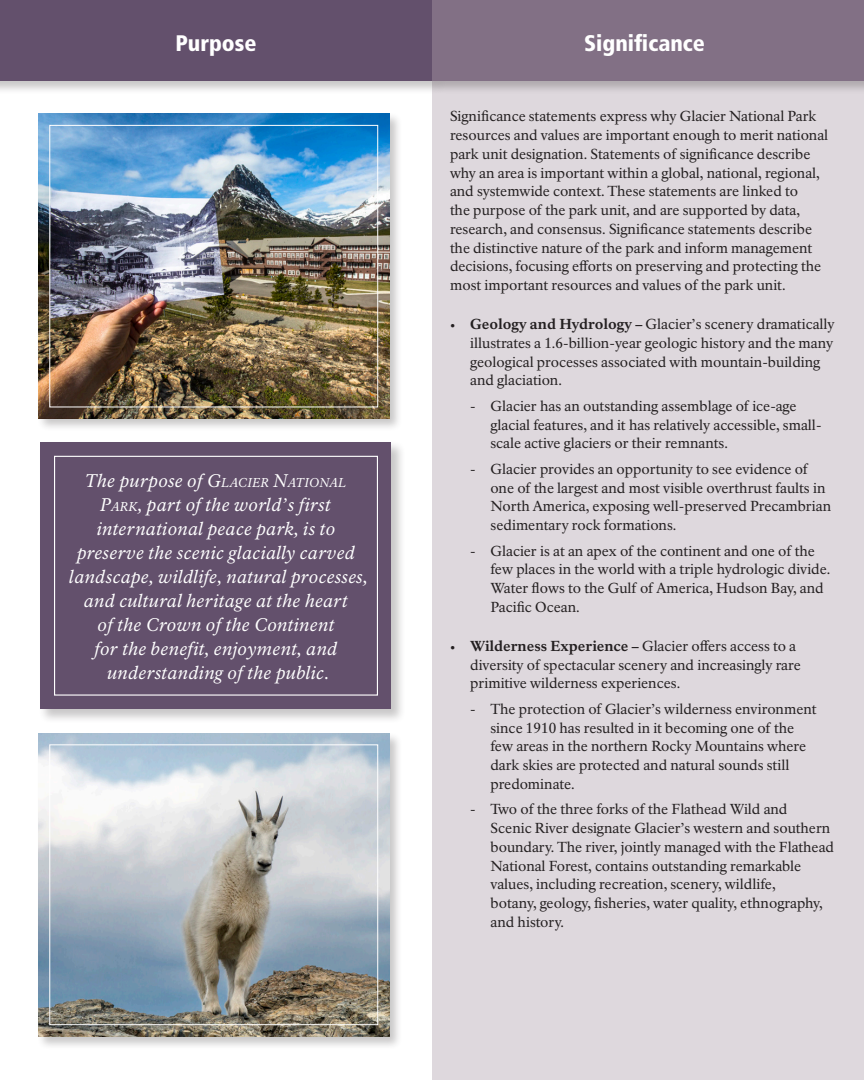
<style>
.page{position:relative;width:864px;height:1080px;background:#fff}
.page>*{position:absolute;margin:0;border:0;box-sizing:border-box;transform-origin:0 0}
.t1{font:900 condensed 22.5px "Frutiger LT Std";color:#fff}
.t2{font:italic 18px/24px "NPS Rawlinson OT";letter-spacing:.02em;color:#fff;text-align:center}
.t3{font:14.25px/18.8px "NPS Rawlinson OT";color:#231f20}
.t4{font:italic 12.6px "NPS Rawlinson OT";letter-spacing:.03em;color:#fff}
.s1{font-size:18px}
.s2{font-style:inherit}
.s3{font-size:12.6px}
.s4{font-family:"Frutiger LT Std";font-weight:900}
.s5{font-weight:800}
</style>
<div class="page">
<div style="left:432px;top:74px;width:432px;height:1006px;background:#ded8dd"></div>
<div style="left:0;top:0;width:446px;height:95px;background:#231f20;opacity:.25"></div>
<div style="left:0;top:0;width:432px;height:81px;background:#63506c"></div>
<div style="left:430px;top:0;width:434px;height:95px;background:#231f20;opacity:.25"></div>
<div style="left:432px;top:0;width:432px;height:81px;background:#827085"></div>
<div style="left:36px;top:732px;width:367px;height:318px;background:#231f20;opacity:.25"></div>
<img style="left:38px;top:733px;width:351px;height:303px">
<div style="left:49px;top:744px;width:329px;height:281px;border:1px solid #fff"></div>
<div style="left:36px;top:112px;width:367px;height:320px;background:#231f20;opacity:.25"></div>
<img style="left:38px;top:114px;width:351px;height:304px">
<div style="left:49px;top:125px;width:329px;height:282px;border:1px solid #fff"></div>
<div style="left:38px;top:440px;width:368px;height:284px;background:#231f20;opacity:.25"></div>
<div style="left:40px;top:442px;width:352px;height:267px;background:#63506c"></div>
<div style="left:54px;top:456px;width:324px;height:240px;border:1px solid #fff"></div>
<h1 class="t1" style="left:175px;top:30px;width:83px">Purpose</h1>
<h1 class="t1" style="left:584px;top:30px;width:122px">Significance</h1>
<p class="t4" style="left:85px;top:475px;width:263px"><span class="s1">The purpose of</span> <span class="s1">G</span>LACIER <span class="s1">N</span>ATIONAL</p>
<p class="t2" style="left:69px;top:493px;width:300px"><span class="s2">P</span><span class="s3">ARK</span><span class="s2">,</span> part of the world’s first international peace park, is to preserve the scenic glacially carved landscape, wildlife, natural processes, and cultural heritage at the heart<br>of the Crown of the Continent<br>for the benefit, enjoyment, and understanding of the public.</p>
<p class="t3" style="left:450px;top:107px;width:380px">Significance statements express why Glacier National Park resources and values are important enough to merit national park unit designation. Statements of significance describe why an area is important within a global, national, regional, and systemwide context. These statements are linked to<br>the purpose of the park unit, and are supported by data, research, and consensus. Significance statements describe the distinctive nature of the park and inform management decisions, focusing efforts on preserving and protecting the most important resources and values of the park unit.</p>
<p class="t3" style="left:470px;top:315px;width:366px;text-indent:-20px"><span class="s4">·</span> <span class="s5">Geology and Hydrology –</span> Glacier’s scenery dramatically illustrates a 1.6-billion-year geologic history and the many geological processes associated with mountain-building and glaciation.</p>
<p class="t3" style="left:490px;top:397px;width:333px;text-indent:-20px">- Glacier has an outstanding assemblage of ice-age glacial features, and it has relatively accessible, small&shy;scale active glaciers or their remnants.</p>
<p class="t3" style="left:490px;top:460px;width:342px;text-indent:-20px">- Glacier provides an opportunity to see evidence of one of the largest and most visible overthrust faults in North America, exposing well-preserved Precambrian sedimentary rock formations.</p>
<p class="t3" style="left:490px;top:541px;width:341px;text-indent:-20px">- Glacier is at an apex of the continent and one of the few places in the world with a triple hydrologic divide.<br>Water flows to the Gulf of America, Hudson Bay, and Pacific Ocean.</p>
<p class="t3" style="left:470px;top:637px;width:332px;text-indent:-20px"><span class="s4">·</span> <span class="s5">Wilderness Experience –</span> Glacier offers access to a diversity of spectacular scenery and increasingly rare primitive wilderness experiences.</p>
<p class="t3" style="left:490px;top:700px;width:328px;text-indent:-20px">- The protection of Glacier’s wilderness environment since 1910 has resulted in it becoming one of the few areas in the northern Rocky Mountains where dark skies are protected and natural sounds still predominate.</p>
<p class="t3" style="left:490px;top:800px;width:345px;text-indent:-20px">- Two of the three forks of the Flathead Wild and<br>Scenic River designate Glacier’s western and southern boundary. The river, jointly managed with the Flathead National Forest, contains outstanding remarkable values, including recreation, scenery, wildlife,<br>botany, geology, fisheries, water quality, ethnography, and history.</p>
</div>
